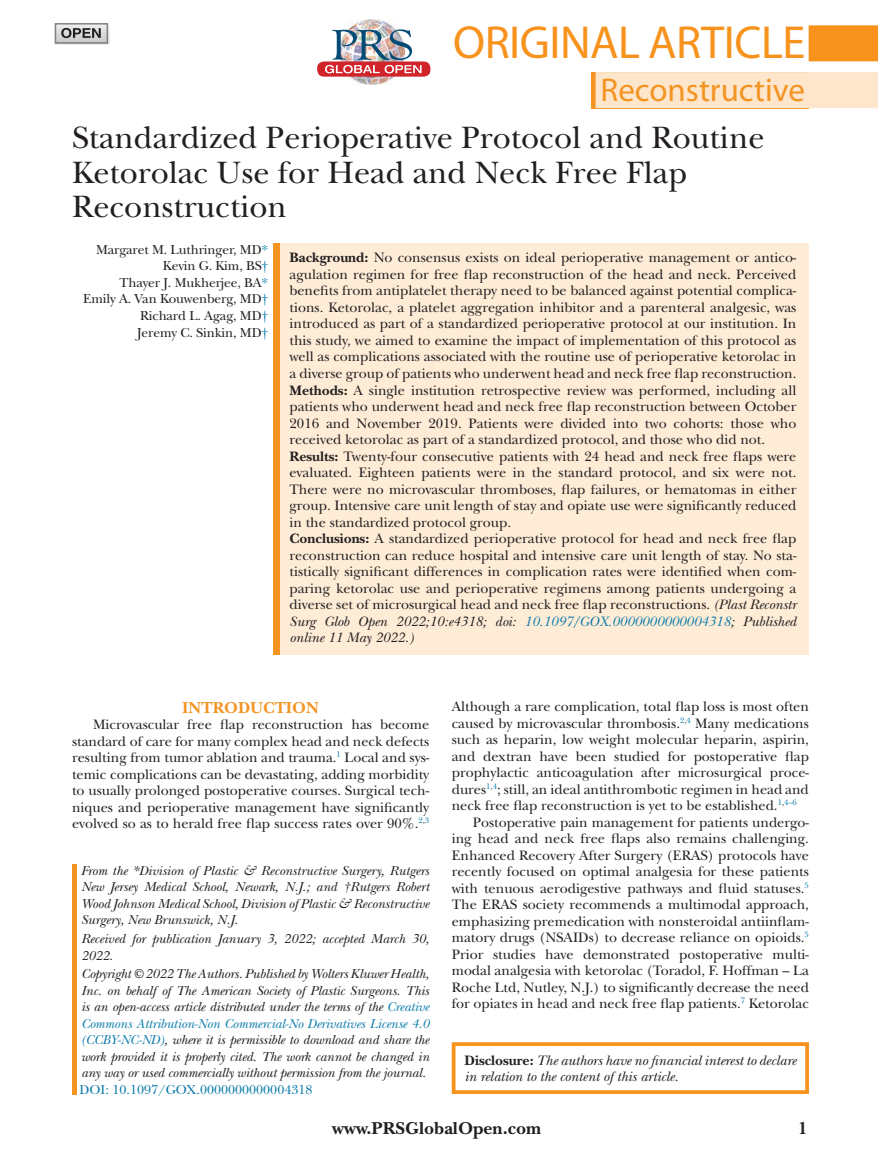
<style>
.page{position:relative;width:878px;height:1175px;background:#fff}
.page>*{position:absolute;margin:0;border:0;box-sizing:border-box;transform-origin:0 0}
.t1{font:46.5px "Myriad Pro";letter-spacing:-.01em;color:#f7931d}
.t2{font:33px "Myriad Pro";color:#f49423}
.t3{font:32.25px/34.5px "New Baskerville Std";color:#231f20}
.t4{font:700 18px "New Baskerville Std";color:#231f20}
.t5{font:700 16.5px "New Baskerville Std";color:#f49423}
.t6{font:14.25px/16.5px "New Baskerville Std";color:#231f20;text-align:justify}
.t7{font:italic 14.25px/16.5px "New Baskerville Std";color:#231f20}
.t8{font:italic 13.5px/16.5px "New Baskerville Std";color:#231f20;text-align:justify}
.t9{font:13.5px/16.5px "New Baskerville Std";letter-spacing:-.01em;color:#231f20;text-align:right}
.t10{font:13.5px "New Baskerville Std";color:#0f7eac}
.s1{color:#0f7eac}
.s2{font-weight:700}
.s3{font-style:italic}
.s4{font-style:italic;color:#0f7eac}
.s5{font-weight:700;font-style:normal}
</style>
<div class="page">
<div style="left:452px;top:1042px;width:356px;height:52px;border:4px solid #f7931d"></div>
<div style="left:595px;top:72px;width:283px;height:36px;background:#fde6cb"></div>
<hr style="left:72px;top:864px;width:4px;height:66px;background:#f49423">
<hr style="left:72px;top:930px;width:4px;height:35px;background:#f49423">
<hr style="left:72px;top:965px;width:4px;height:118px;background:#f49423">
<hr style="left:72px;top:1081px;width:4px;height:13px;background:#f49423">
<div style="left:274px;top:126px;width:534px;height:529px;background:#feecd7"></div>
<div style="left:274px;top:240px;width:6px;height:142px;background:#f49423"></div>
<div style="left:274px;top:372px;width:6px;height:76px;background:#f49423"></div>
<div style="left:274px;top:438px;width:6px;height:93px;background:#f49423"></div>
<div style="left:274px;top:520px;width:6px;height:135px;background:#f49423"></div>
<div style="left:72px;top:126px;width:736px;height:116px;background:#fff"></div>
<img style="left:54px;top:23px;width:55px;height:22px">
<div style="left:55px;top:23px;width:53px;height:21px;border:2px solid #808285"></div>
<svg style="left:61px;top:28px;width:40px;height:10px"></svg>
<div style="left:808px;top:25px;width:70px;height:36px;background:#f7931d"></div>
<img style="left:348px;top:20px;width:48px;height:64px">
<svg style="left:317px;top:61px;width:113px;height:16px"></svg>
<img style="left:325px;top:29px;width:96px;height:44px">
<h1 class="t1" style="left:453px;top:14px;width:354px">Original Article</h1>
<h2 class="t2" style="left:600px;top:69px;width:206px">Reconstructive</h2>
<h3 class="t3" style="left:72px;top:121px;width:694px">Standardized Perioperative Protocol and Routine<br>Ketorolac Use for Head and Neck Free Flap<br>Reconstruction</h3>
<p class="t9" style="left:83px;top:241px;width:187px">Margaret M. Luthringer, MD<span class="s1">*<br></span>Kevin G. Kim, BS<span class="s1">†<br></span>Thayer J. Mukherjee, BA<span class="s1">*<br></span>Emily A. Van Kouwenberg, MD<span class="s1">†<br></span>Richard L. Agag, MD<span class="s1">†<br></span>Jeremy C. Sinkin, MD<span class="s1">†</span></p>
<p class="t6" style="left:289px;top:250px;width:508px;text-align:left"><span class="s2">Background:</span> No consensus exists on ideal perioperative management or antico&shy;agulation regimen for free flap reconstruction of the head and neck. Perceived benefits from antiplatelet therapy need to be balanced against potential complica&shy;tions. Ketorolac, a platelet aggregation inhibitor and a parenteral analgesic, was introduced as part of a standardized perioperative protocol at our institution. In this study, we aimed to examine the impact of implementation of this protocol as well as complications associated with the routine use of perioperative ketorolac in a diverse group of patients who underwent head and neck free flap reconstruction.<br><span class="s2">Methods:</span> A single institution retrospective review was performed, including all patients who underwent head and neck free flap reconstruction between October 2016 and November 2019. Patients were divided into two cohorts: those who received ketorolac as part of a standardized protocol, and those who did not.<br><span class="s2">Results:</span> Twenty-four consecutive patients with 24 head and neck free flaps were evaluated. Eighteen patients were in the standard protocol, and six were not.<br>There were no microvascular thromboses, flap failures, or hematomas in either group. Intensive care unit length of stay and opiate use were significantly reduced in the standardized protocol group.<br><span class="s2">Conclusions:</span> A standardized perioperative protocol for head and neck free flap reconstruction can reduce hospital and intensive care unit length of stay. No sta&shy;tistically significant differences in complication rates were identified when com&shy;paring ketorolac use and perioperative regimens among patients undergoing a diverse set of microsurgical head and neck free flap reconstructions. <span class="s3">(Plast Reconstr Surg Glob Open 2022;10:e4318; doi:</span> <span class="s4">10.1097/GOX.0000000000004318</span><span class="s3">; Published online 11 May 2022.)</span></p>
<p class="t5" style="left:182px;top:697px;width:138px">INTRODUCTION</p>
<p class="t6" style="left:72px;top:716px;width:359px;text-indent:21px">Microvascular free flap reconstruction has become standard of care for many complex head and neck defects resulting from tumor ablation and trauma.<sup>1</sup> Local and sys&shy;temic complications can be devastating, adding morbidity to usually prolonged postoperative courses. Surgical tech&shy;niques and perioperative management have significantly evolved so as to herald free flap success rates over 90%.<sup>2</sup><sup>,</sup><sup>3</sup></p>
<p class="t8" style="left:81px;top:862px;width:350px">From the *Division of Plastic &amp; Reconstructive Surgery, Rutgers New Jersey Medical School, Newark, N.J.; and †Rutgers Robert Wood Johnson Medical School, Division of Plastic &amp; Reconstructive Surgery, New Brunswick, N.J.</p>
<p class="t8" style="left:81px;top:930px;width:349px">Received for publication January 3, 2022; accepted March 30,<br>2022.</p>
<p class="t8" style="left:81px;top:965px;width:350px">Copyright © 2022 The Authors. Published by Wolters Kluwer Health, Inc. on behalf of The American Society of Plastic Surgeons. This is an open-access article distributed under the terms of the <span class="s1">Creative Commons Attribution-Non Commercial-No Derivatives License 4.0 (CCBY-NC-ND)</span>, where it is permissible to download and share the work provided it is properly cited. The work cannot be changed in any way or used commercially without permission from the journal.</p>
<p class="t10" style="left:80px;top:1081px;width:234px">DOI: 10.1097/GOX.0000000000004318</p>
<p class="t6" style="left:452px;top:698px;width:359px">Although a rare complication, total flap loss is most often</p>
<p class="t6" style="left:452px;top:715px;width:359px">caused by microvascular thrombosis.<sup>2</sup><sup>,</sup><sup>4</sup> Many medications</p>
<p class="t6" style="left:451px;top:731px;width:359px">such as heparin, low weight molecular heparin, aspirin,</p>
<p class="t6" style="left:451px;top:748px;width:359px">and dextran have been studied for postoperative flap</p>
<p class="t6" style="left:451px;top:764px;width:359px">prophylactic anticoagulation after microsurgical proce-</p>
<p class="t6" style="left:451px;top:781px;width:358px">dures<sup>1</sup><sup>,</sup><sup>4</sup>; still, an ideal antithrombotic regimen in head and</p>
<p class="t6" style="left:451px;top:797px;width:347px">neck free flap reconstruction is yet to be established.<sup>1</sup><sup>,</sup><sup>4–6</sup></p>
<p class="t6" style="left:472px;top:814px;width:338px">Postoperative pain management for patients undergo-</p>
<p class="t6" style="left:451px;top:830px;width:359px">ing head and neck free flaps also remains challenging.</p>
<p class="t6" style="left:451px;top:847px;width:358px">Enhanced Recovery After Surgery (ERAS) protocols have</p>
<p class="t6" style="left:451px;top:863px;width:359px">recently focused on optimal analgesia for these patients</p>
<p class="t6" style="left:451px;top:880px;width:359px">with tenuous aerodigestive pathways and fluid statuses.<sup>5</sup></p>
<p class="t6" style="left:451px;top:896px;width:358px">The ERAS society recommends a multimodal approach,</p>
<p class="t6" style="left:451px;top:913px;width:359px">emphasizing premedication with nonsteroidal antiinflam-</p>
<p class="t6" style="left:451px;top:929px;width:359px">matory drugs (NSAIDs) to decrease reliance on opioids.<sup>5</sup></p>
<p class="t6" style="left:451px;top:946px;width:359px">Prior studies have demonstrated postoperative multi-</p>
<p class="t6" style="left:451px;top:962px;width:358px">modal analgesia with ketorolac (Toradol, F. Hoffman – La</p>
<p class="t6" style="left:451px;top:979px;width:359px">Roche Ltd, Nutley, N.J.) to significantly decrease the need</p>
<p class="t6" style="left:451px;top:995px;width:358px">for opiates in head and neck free flap patients.<sup>7</sup> Ketorolac</p>
<p class="t7" style="left:464px;top:1051px;width:333px"><span class="s5">Disclosure:</span> The authors have no financial interest to declare in relation to the content of this article.</p>
<p class="t4" style="left:332px;top:1118px;width:210px">www.PRSGlobalOpen.com</p>
<p class="t4" style="left:798px;top:1118px;width:11px">1</p>
</div>
